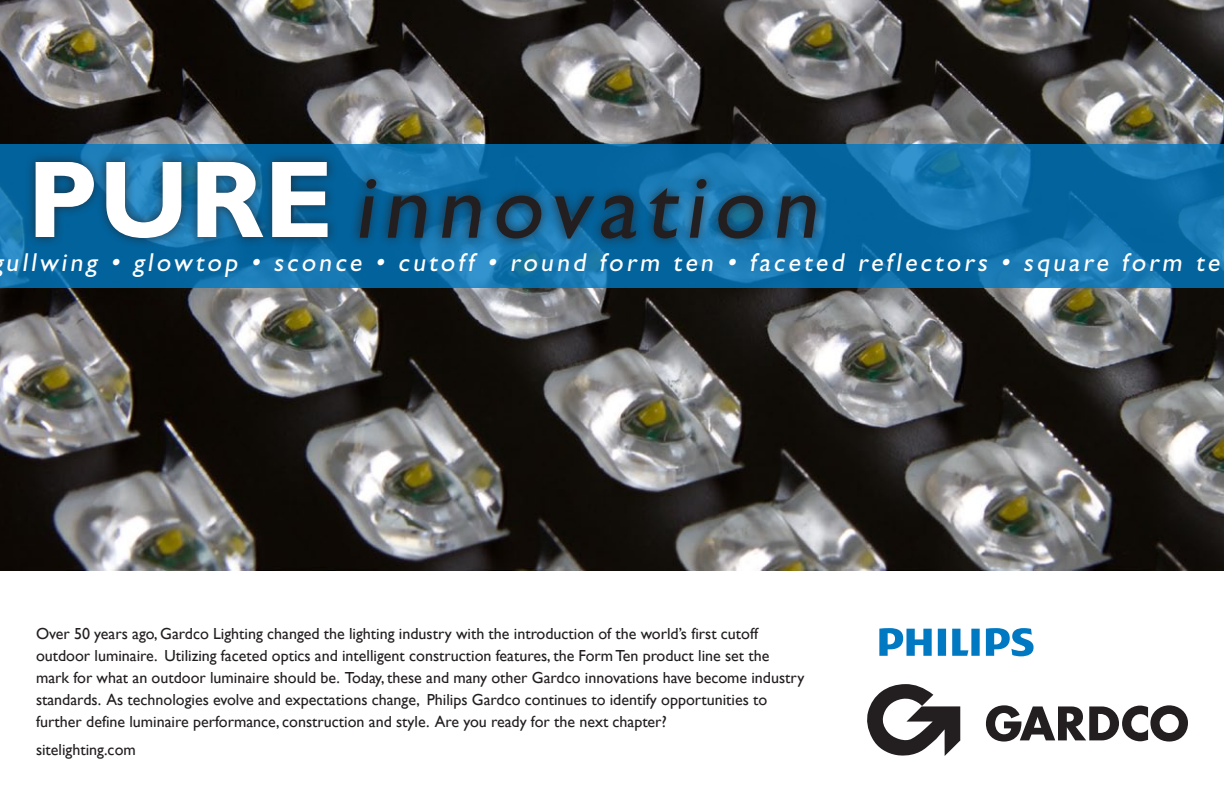
<style>
.page{position:relative;width:1224px;height:792px;background:#fff}
.page>*{position:absolute;margin:0;border:0;box-sizing:border-box;transform-origin:0 0}
.t1{font:700 110px "Gill Sans Std";color:#fff}
.t2{font:92px "Gill Sans Std";color:#231f20}
.t3{font:26px "Gill Sans Std";letter-spacing:.12em;color:#fff}
.t4{font:16px/22px "Gill Alt One";color:#231f20}
.s1{font-family:"Gill Alt One"}
</style>
<div class="page">
<img style="left:0;top:0;width:1224px;height:570px">
<svg style="left:879px;top:628px;width:155px;height:28px"></svg>
<svg style="left:986px;top:705px;width:202px;height:37px"></svg>
<svg style="left:867px;top:684px;width:93px;height:72px"></svg>
<svg style="left:0;top:144px;width:1224px;height:144px;background:#0e6ea8"></svg>
<div style="left:25px;top:151px;width:314px;height:97px;background:#231f20;opacity:.75"></div>
<div style="left:349px;top:169px;width:477px;height:80px;background:#231f20;opacity:.75"></div>
<p class="t1" style="left:26px;top:135px;width:309px">PURE</p>
<p class="t2" style="left:354px;top:154px;width:480px">innovation</p>
<p class="t3" style="left:6px;top:247px;width:1220px">ullwing <span class="s1">•</span> glowtop <span class="s1">•</span> sconce <span class="s1">•</span> cutoff <span class="s1">•</span> round form ten <span class="s1">•</span> faceted reflectors <span class="s1">•</span> square form te</p>
<p class="t4" style="left:36px;top:623px;width:770px">Over 50 years ago, Gardco Lighting changed the lighting industry with the introduction of the world’s first cutoff outdoor luminaire. Utilizing faceted optics and intelligent construction features, the Form Ten product line set the mark for what an outdoor luminaire should be. Today, these and many other Gardco innovations have become industry standards. As technologies evolve and expectations change, Philips Gardco continues to identify opportunities to further define luminaire performance, construction and style. Are you ready for the next chapter?</p>
<p class="t4" style="left:36px;top:739px;width:101px">sitelighting.com</p>
</div>
